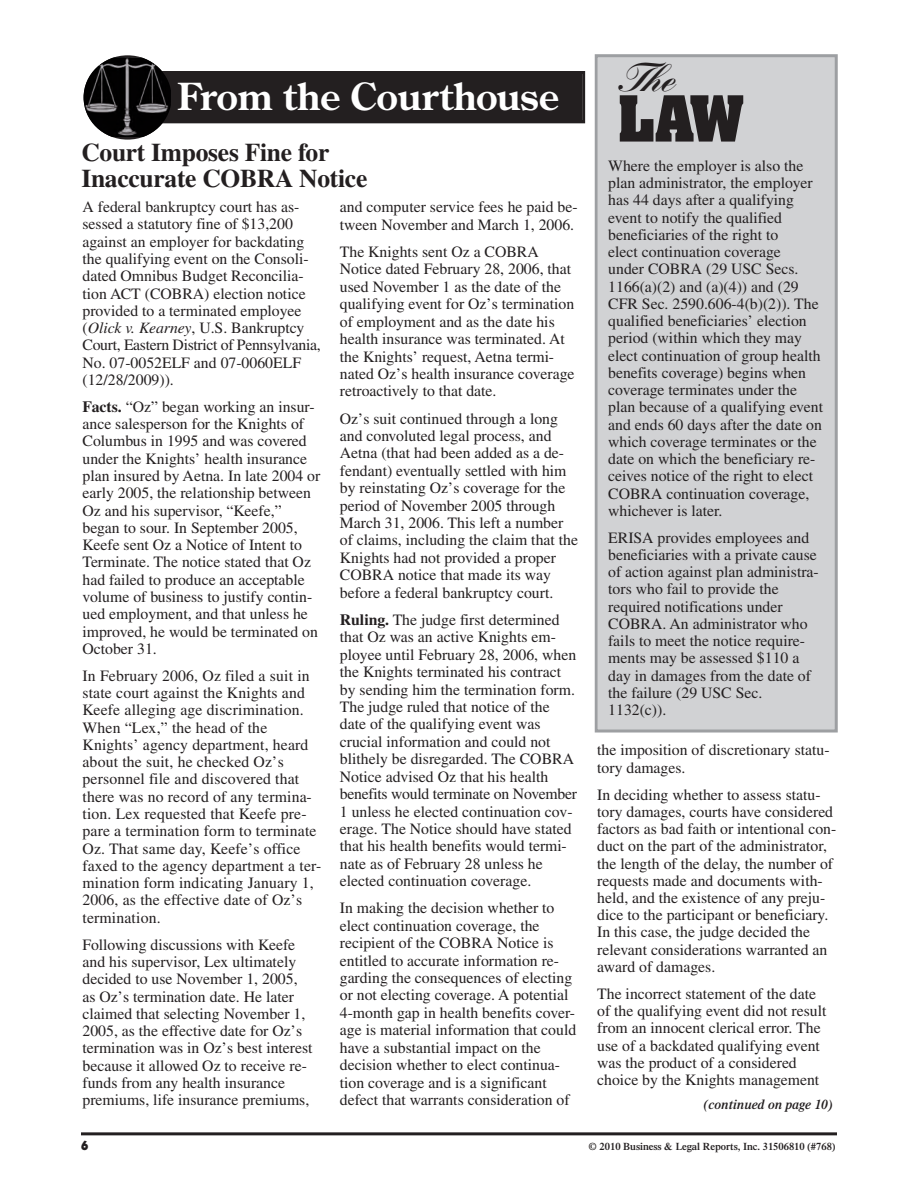
<style>
.page{position:relative;width:918px;height:1188px;background:#fff}
.page>*{position:absolute;margin:0;border:0;box-sizing:border-box;transform-origin:0 0}
.t1{font:700 54px "Aachen";color:#231f20}
.t2{font:900 39px "Kuenstler Script";color:#231f20}
.t3{font:700 37.2px "Century Old Style";letter-spacing:-.015em;color:#fff}
.t4{font:700 25.5px "Times";letter-spacing:-.01em;color:#231f20}
.t5{font:15.75px/17.2px "Times";color:#231f20}
.t6{font:italic 600 13.5px "Times";color:#231f20}
.t7{font:900 13.5px "Kabel";color:#231f20}
.t8{font:600 10.5px "Times";color:#231f20}
.s1{font-style:italic}
.s2{font-weight:700}
</style>
<div class="page">
<div style="left:598px;top:57px;width:237px;height:673px;background:#d1d2d4"></div>
<div style="left:595px;top:54px;width:243px;height:679px;border:3px solid #9d9fa2"></div>
<hr style="left:81px;top:1132px;width:756px;height:3px;background:#231f20">
<div style="left:161px;top:74px;width:421px;height:46px;background:#231f20"></div>
<div style="left:158px;top:71px;width:427px;height:52px;border:3px solid #231f20"></div>
<svg style="left:84px;top:55px;width:88px;height:85px"></svg>
<img style="left:84px;top:58px;width:86px;height:78px">
<h3 class="t3" style="left:177px;top:76px;width:384px">From the Courthouse</h3>
<h3 class="t4" style="left:81px;top:144px;width:250px">Court Imposes Fine for</h3>
<h3 class="t4" style="left:81px;top:169px;width:288px">Inaccurate COBRA Notice</h3>
<p class="t5" style="left:82px;top:200px;width:240px">A federal bankruptcy court has as&shy;sessed a statutory fine of $13,200 against an employer for backdating the qualifying event on the Consoli&shy;dated Omnibus Budget Reconcilia&shy;tion ACT (COBRA) election notice provided to a terminated employee (<span class="s1">Olick v. Kearney</span>, U.S. Bankruptcy Court, Eastern District of Pennsylvania, No. 07-0052ELF and 07-0060ELF (12/28/2009)).</p>
<p class="t5" style="left:82px;top:400px;width:239px"><span class="s2">Facts.</span> “Oz” began working an insur&shy;ance salesperson for the Knights of Columbus in 1995 and was covered under the Knights’ health insurance plan insured by Aetna. In late 2004 or early 2005, the relationship between Oz and his supervisor, “Keefe,” began to sour. In September 2005, Keefe sent Oz a Notice of Intent to Terminate. The notice stated that Oz had failed to produce an acceptable volume of business to justify contin&shy;ued employment, and that unless he improved, he would be terminated on October 31.</p>
<p class="t5" style="left:82px;top:669px;width:241px">In February 2006, Oz filed a suit in state court against the Knights and<br>Keefe alleging age discrimination.<br>When “Lex,” the head of the<br>Knights’ agency department, heard about the suit, he checked Oz’s personnel file and discovered that there was no record of any termina&shy;tion. Lex requested that Keefe pre&shy;pare a termination form to terminate<br>Oz. That same day, Keefe’s office faxed to the agency department a ter&shy;mination form indicating January 1,<br>2006, as the effective date of Oz’s termination.</p>
<p class="t5" style="left:82px;top:937px;width:232px">Following discussions with Keefe and his supervisor, Lex ultimately decided to use November 1, 2005, as Oz’s termination date. He later claimed that selecting November 1, 2005, as the effective date for Oz’s termination was in Oz’s best interest because it allowed Oz to receive re&shy;funds from any health insurance premiums, life insurance premiums,</p>
<p class="t5" style="left:340px;top:200px;width:239px">and computer service fees he paid be&shy;tween November and March 1, 2006.</p>
<p class="t5" style="left:340px;top:245px;width:236px">The Knights sent Oz a COBRA Notice dated February 28, 2006, that used November 1 as the date of the qualifying event for Oz’s termination of employment and as the date his health insurance was terminated. At the Knights’ request, Aetna termi&shy;nated Oz’s health insurance coverage retroactively to that date.</p>
<p class="t5" style="left:340px;top:411px;width:240px">Oz’s suit continued through a long and convoluted legal process, and Aetna (that had been added as a de&shy;fendant) eventually settled with him by reinstating Oz’s coverage for the period of November 2005 through March 31, 2006. This left a number of claims, including the claim that the Knights had not provided a proper COBRA notice that made its way before a federal bankruptcy court.</p>
<p class="t5" style="left:340px;top:613px;width:239px"><span class="s2">Ruling.</span> The judge first determined that Oz was an active Knights em&shy;ployee until February 28, 2006, when the Knights terminated his contract by sending him the termination form.<br>The judge ruled that notice of the date of the qualifying event was crucial information and could not blithely be disregarded. The COBRA Notice advised Oz that his health benefits would terminate on November 1 unless he elected continuation cov&shy;erage. The Notice should have stated that his health benefits would termi&shy;nate as of February 28 unless he elected continuation coverage.</p>
<p class="t5" style="left:340px;top:901px;width:238px">In making the decision whether to elect continuation coverage, the recipient of the COBRA Notice is entitled to accurate information re&shy;garding the consequences of electing or not electing coverage. A potential 4-month gap in health benefits cover&shy;age is material information that could have a substantial impact on the decision whether to elect continua&shy;tion coverage and is a significant defect that warrants consideration of</p>
<h2 class="t2" style="left:618px;top:63px;width:58px">Th e</h2>
<h1 class="t1" style="left:618px;top:91px;width:127px">LAW</h1>
<p class="t5" style="left:608px;top:159px;width:216px">Where the employer is also the plan administrator, the employer has 44 days after a qualifying event to notify the qualified beneficiaries of the right to<br>elect continuation coverage<br>under COBRA (29 USC Secs.<br>1166(a)(2) and (a)(4)) and (29<br>CFR Sec. 2590.606-4(b)(2)). The qualified beneficiaries’ election period (within which they may elect continuation of group health benefits coverage) begins when coverage terminates under the plan because of a qualifying event and ends 60 days after the date on which coverage terminates or the date on which the beneficiary re&shy;ceives notice of the right to elect<br>COBRA continuation coverage, whichever is later.</p>
<p class="t5" style="left:608px;top:530px;width:212px">ERISA provides employees and beneficiaries with a private cause of action against plan administra&shy;tors who fail to provide the required notifications under<br>COBRA. An administrator who fails to meet the notice require&shy;ments may be assessed $110 a day in damages from the date of the failure (29 USC Sec.<br>1132(c)).</p>
<p class="t5" style="left:597px;top:743px;width:234px">the imposition of discretionary statu&shy;tory damages.</p>
<p class="t5" style="left:597px;top:787px;width:241px">In deciding whether to assess statu&shy;tory damages, courts have considered factors as bad faith or intentional con&shy;duct on the part of the administrator, the length of the delay, the number of requests made and documents with&shy;held, and the existence of any preju&shy;dice to the participant or beneficiary.<br>In this case, the judge decided the relevant considerations warranted an award of damages.</p>
<p class="t5" style="left:597px;top:987px;width:231px">The incorrect statement of the date of the qualifying event did not result from an innocent clerical error. The use of a backdated qualifying event was the product of a considered choice by the Knights management</p>
<p class="t6" style="left:704px;top:1099px;width:130px">(continued on page 10)</p>
<p class="t7" style="left:81px;top:1140px;width:9px">6</p>
<p class="t8" style="left:589px;top:1142px;width:248px">© 2010 Business &amp; Legal Reports, Inc. 31506810 (#768)</p>
</div>
